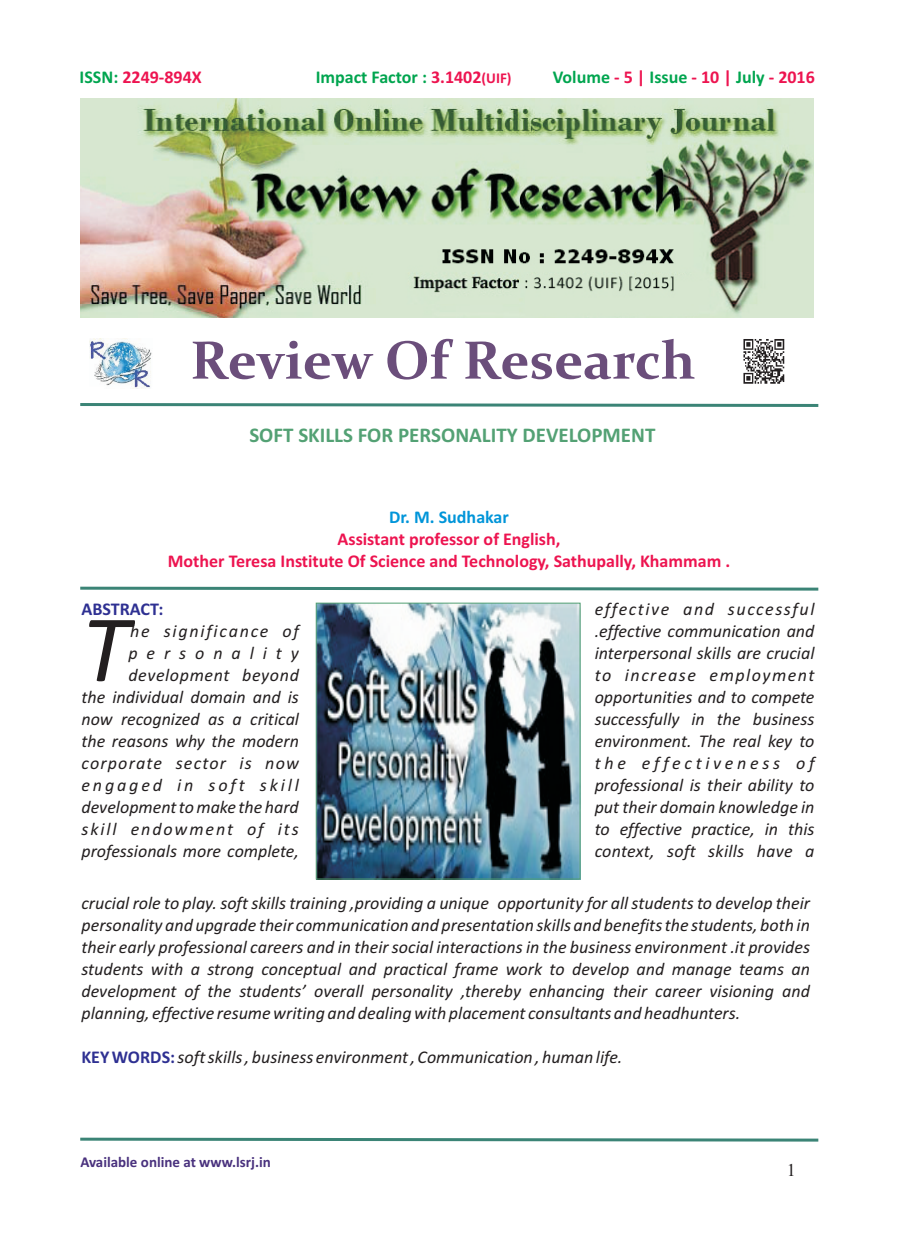
<style>
.page{position:relative;width:898px;height:1242px;background:#fff}
.page>*{position:absolute;margin:0;border:0;box-sizing:border-box;transform-origin:0 0}
.t1{font:italic 96.15px "Calibri";color:#231f20}
.t2{font:700 54px "Constantia";color:#6b4e7b}
.t3{font:700 21px "Calibri";color:#53a174}
.t4{font:italic 18px/21.9px "Calibri";color:#231f20;text-align:justify}
.t5{font:700 18px/21.9px "Calibri";color:#ed1450;text-align:center}
.t6{font:700 18px "Calibri";color:#00a54f}
.t7{font:italic 18px "Calibri";letter-spacing:.1em;color:#231f20}
.t8{font:700 18px "Calibri";color:#0095d9}
.t9{font:700 18px "Calibri";color:#2e3092}
.t10{font:18px "Times New Roman";color:#231f20}
.t11{font:700 15px "Calibri";color:#49317d}
.s1{color:#00a54f}
.s2{color:#ed1450}
.s3{font-size:15px;color:#ed1450}
.s4{font-weight:700;font-style:normal;color:#2e3092}
</style>
<div class="page">
<img style="left:743px;top:339px;width:42px;height:45px">
<svg style="left:80px;top:403px;width:739px;height:4px;background:#6ba298"></svg>
<svg style="left:80px;top:586px;width:739px;height:5px"></svg>
<img style="left:80px;top:99px;width:733px;height:218px">
<img style="left:89px;top:338px;width:63px;height:51px">
<img style="left:318px;top:605px;width:260px;height:272px">
<div style="left:316px;top:603px;width:264px;height:276px;border:1px solid #53a174"></div>
<svg style="left:80px;top:1137px;width:739px;height:5px"></svg>
<p class="t5" style="left:80px;top:67px;width:124px"><span class="s1">ISSN:</span> 2249-894X</p>
<p class="t6" style="left:315px;top:69px;width:197px">Impact Factor : <span class="s2">3.1402</span><span class="s3">(UIF)</span></p>
<p class="t6" style="left:552px;top:69px;width:263px">Volume <span class="s2">- 5 |</span> Issue <span class="s2">- 10 |</span> July <span class="s2">- 2016</span></p>
<h2 class="t2" style="left:190px;top:338px;width:506px">Review Of Research</h2>
<p class="t3" style="left:249px;top:426px;width:407px">SOFT SKILLS FOR PERSONALITY DEVELOPMENT</p>
<p class="t8" style="left:389px;top:509px;width:121px">Dr. M. Sudhakar</p>
<p class="t5" style="left:168px;top:529px;width:564px">Assistant professor of English,<br>Mother Teresa Institute Of Science and Technology, Sathupally, Khammam .</p>
<p class="t4" style="left:594px;top:599px;width:221px">effective and successful .effective communication and interpersonal skills are crucial to increase employment opportunities and to compete successfully in the business environment. The real key to the effectiveness of professional is their ability to put their domain knowledge in to effective practice, in this context, soft skills have a</p>
<p class="t9" style="left:81px;top:601px;width:83px">ABSTRACT:</p>
<p class="t7" style="left:130px;top:623px;width:170px">he significance of</p>
<h1 class="t1" style="left:81px;top:609px;width:48px">T</h1>
<p class="t4" style="left:81px;top:643px;width:219px;text-align:right">personality development beyond<br>the individual domain and is now recognized as a critical the reasons why the modern corporate sector is now engaged in soft skill development to make the hard skill endowment of its professionals more complete,</p>
<p class="t4" style="left:81px;top:893px;width:729px">crucial role to play. soft skills training ,providing a unique opportunity for all students to develop their personality and upgrade their communication and presentation skills and benefits the students, both in their early professional careers and in their social interactions in the business environment .it provides students with a strong conceptual and practical frame work to develop and manage teams an development of the students’ overall personality ,thereby enhancing their career visioning and planning, effective resume writing and dealing with placement consultants and headhunters.</p>
<p class="t4" style="left:81px;top:1047px;width:542px"><span class="s4">KEY WORDS:</span> soft skills , business environment , Communication , human life.</p>
<p class="t11" style="left:80px;top:1155px;width:192px">Available online at www.lsrj.in</p>
<p class="t10" style="left:786px;top:1164px;width:10px">1</p>
</div>
